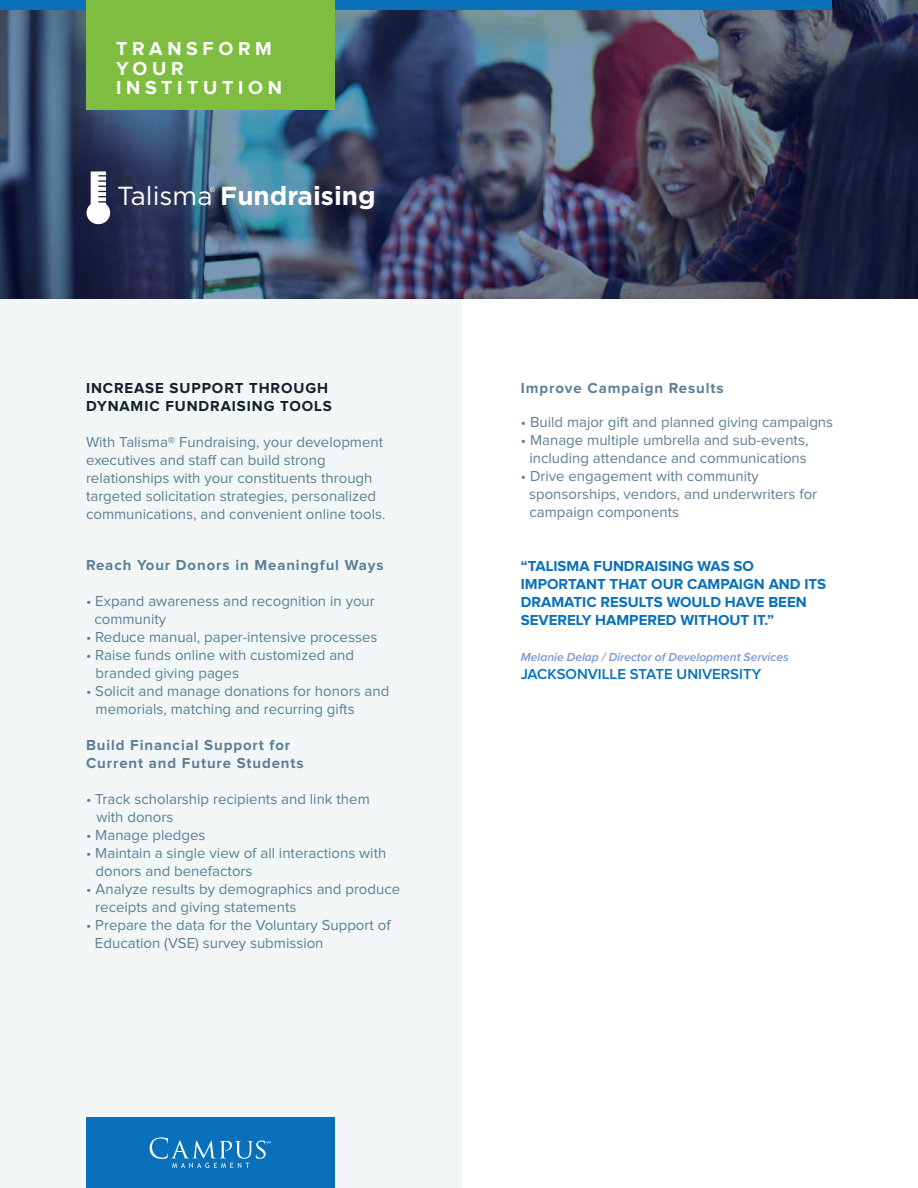
<style>
.page{position:relative;width:918px;height:1188px;background:#fff}
.page>*{position:absolute;margin:0;border:0;box-sizing:border-box;transform-origin:0 0}
.t1{font:700 26.1px "Gotham";color:#fff}
.t2{font:700 19.5px "Proxima Nova";letter-spacing:.24em;color:#fff}
.t3{font:15px/18px "Proxima Nova";color:#5c7f95}
.t4{font:700 15px/18px "Proxima Nova";color:#0970b9}
.t5{font:700 15px/18px "Proxima Nova";letter-spacing:.06em;color:#5c7f95}
.t6{font:700 15px/18px "Proxima Nova";letter-spacing:.06em;color:#13202a}
.t7{font:600 15px "Proxima Nova";color:#0970b9}
.t8{font:italic 600 12px "Proxima Nova";color:#759ad0}
.s1{font-weight:400}
</style>
<div class="page">
<div style="left:0;top:298px;width:462px;height:890px;background:#f3f6f7"></div>
<img style="left:0;top:0;width:918px;height:298px">
<div style="left:0;top:0;width:832px;height:10px;background:#0970b9"></div>
<div style="left:86px;top:0;width:249px;height:110px;background:#7fbd41"></div>
<svg style="left:87px;top:171px;width:23px;height:53px"></svg>
<svg style="left:210px;top:187px;width:5px;height:5px"></svg>
<div style="left:86px;top:1118px;width:248px;height:70px;background:#0970b9"></div>
<svg style="left:150px;top:1137px;width:121px;height:31px"></svg>
<p class="t2" style="left:116px;top:40px;width:157px">TRANSFORM</p>
<p class="t2" style="left:116px;top:59px;width:69px">YOUR</p>
<p class="t2" style="left:116px;top:79px;width:167px">INSTITUTION</p>
<p class="t1" style="left:117px;top:181px;width:260px"><span class="s1">Talisma</span> Fundraising</p>
<p class="t6" style="left:86px;top:380px;width:247px">INCREASE SUPPORT THROUGH<br>DYNAMIC FUNDRAISING TOOLS</p>
<p class="t3" style="left:86px;top:434px;width:301px">With Talisma® Fundraising, your development executives and staff can build strong relationships with your constituents through targeted solicitation strategies, personalized communications, and convenient online tools.</p>
<p class="t5" style="left:86px;top:557px;width:299px">Reach Your Donors in Meaningful Ways</p>
<p class="t3" style="left:94px;top:593px;width:282px;text-indent:-8px">• Expand awareness and recognition in your community</p>
<p class="t3" style="left:86px;top:629px;width:293px">• Reduce manual, paper-intensive processes</p>
<p class="t3" style="left:96px;top:647px;width:260px;text-indent:-10px">• Raise funds online with customized and branded giving pages</p>
<p class="t3" style="left:96px;top:683px;width:295px;text-indent:-10px">• Solicit and manage donations for honors and memorials, matching and recurring gifts</p>
<p class="t5" style="left:86px;top:737px;width:219px">Build Financial Support for<br>Current and Future Students</p>
<p class="t3" style="left:96px;top:791px;width:275px;text-indent:-10px">• Track scholarship recipients and link them with donors</p>
<p class="t3" style="left:86px;top:827px;width:121px">• Manage pledges</p>
<p class="t3" style="left:96px;top:845px;width:292px;text-indent:-10px">• Maintain a single view of all interactions with donors and benefactors</p>
<p class="t3" style="left:95px;top:881px;width:307px;text-indent:-9px">• Analyze results by demographics and produce receipts and giving statements</p>
<p class="t3" style="left:95px;top:917px;width:297px;text-indent:-9px">• Prepare the data for the Voluntary Support of<br>Education (VSE) survey submission</p>
<p class="t5" style="left:521px;top:380px;width:204px">Improve Campaign Results</p>
<p class="t3" style="left:521px;top:414px;width:314px">• Build major gift and planned giving campaigns</p>
<p class="t3" style="left:521px;top:432px;width:289px;text-align:center">• Manage multiple umbrella and sub-events, including attendance and communications</p>
<p class="t3" style="left:529px;top:468px;width:290px;text-indent:-8px">• Drive engagement with community sponsorships, vendors, and underwriters for campaign components</p>
<p class="t4" style="left:521px;top:558px;width:307px">“TALISMA FUNDRAISING WAS SO<br>IMPORTANT THAT OUR CAMPAIGN AND ITS<br>DRAMATIC RESULTS WOULD HAVE BEEN<br>SEVERELY HAMPERED WITHOUT IT.”</p>
<p class="t8" style="left:521px;top:648px;width:270px">Melanie Delap / Director of Development Services</p>
<p class="t7" style="left:521px;top:666px;width:242px">JACKSONVILLE STATE UNIVERSITY</p>
</div>
